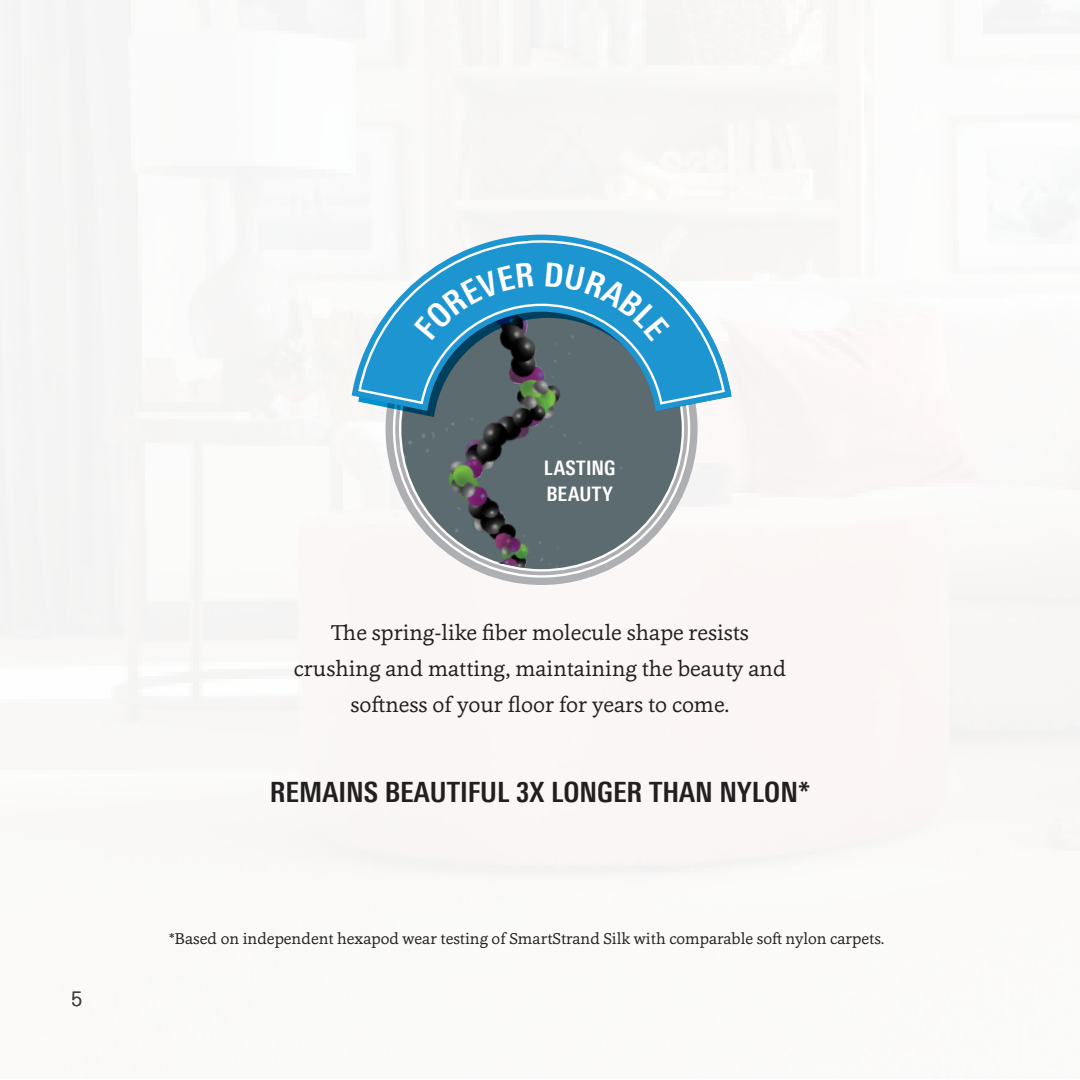
<style>
.page{position:relative;width:1080px;height:1080px;background:#faf8f7}
.page>*{position:absolute;margin:0;border:0;box-sizing:border-box;transform-origin:0 0}
.t1{font:700 condensed 28px "Linotype Univers";color:#231f20}
.t2{font:22px/36px "Cassia";color:#231f20;text-align:center}
.t3{font:700 condensed 20px/26px "Linotype Univers";letter-spacing:.02em;color:#fff}
.t4{font:300 20px "Linotype Univers Basic";color:#3e3e3f}
.t5{font:16px "Cassia";color:#231f20}
</style>
<div class="page">
<img style="left:351px;top:234px;width:333px;height:350px">
<svg style="left:358px;top:411px;width:339px;height:6px;background:#6a777c"></svg>
<svg style="left:352px;top:235px;width:379px;height:176px"></svg>
<svg style="left:358px;top:240px;width:367px;height:165px"></svg>
<svg style="left:414px;top:262px;width:120px;height:78px;background:#2c90c2"></svg>
<svg style="left:546px;top:262px;width:124px;height:79px;background:#3294c5"></svg>
<p class="t4" style="left:71px;top:988px;width:13px">5</p>
<p class="t3" style="left:544px;top:455px;width:73px">LASTING<br>BEAUTY</p>
<p class="t2" style="left:294px;top:614px;width:494px">The spring-like fiber molecule shape resists crushing and matting, maintaining the beauty and softness of your floor for years to come.</p>
<p class="t1" style="left:270px;top:776px;width:542px">REMAINS BEAUTIFUL 3X LONGER THAN NYLON*</p>
<p class="t5" style="left:169px;top:928px;width:717px">*Based on independent hexapod wear testing of SmartStrand Silk with comparable soft nylon carpets.</p>
</div>
